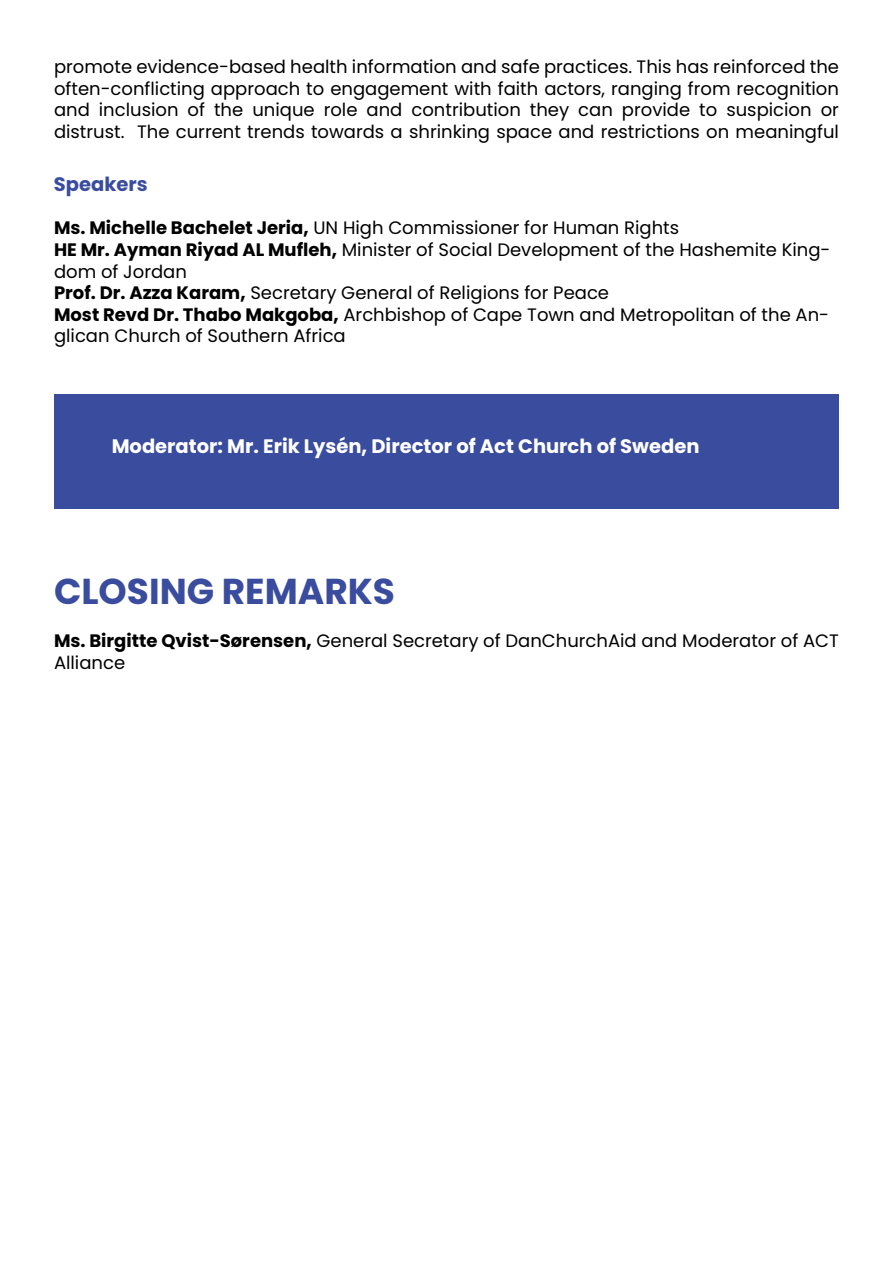
<style>
.page{position:relative;width:893px;height:1263px;background:#fff}
.page>*{position:absolute;margin:0;border:0;box-sizing:border-box;transform-origin:0 0}
.t1{font:700 36px "Poppins";color:#3a4c9e}
.t2{font:700 19.5px "Poppins";color:#fff}
.t3{font:700 19.5px "Poppins";color:#3a4c9e}
.t4{font:18px/21.6px "Poppins";color:#000}
.s1{font-weight:700}
</style>
<div class="page">
<div style="left:54px;top:394px;width:785px;height:115px;background:#3a4c9e"></div>
<p class="t4" style="left:54px;top:56px;width:786px;text-align:justify">promote evidence-based health information and safe practices. This has reinforced the often-conflicting approach to engagement with faith actors, ranging from recognition and inclusion of the unique role and contribution they can provide to suspicion or distrust. The current trends towards a shrinking space and restrictions on meaningful</p>
<p class="t3" style="left:54px;top:173px;width:95px">Speakers</p>
<p class="t4" style="left:54px;top:217px;width:778px"><span class="s1">Ms. Michelle Bachelet Jeria,</span> UN High Commissioner for Human Rights<br><span class="s1">HE Mr. Ayman Riyad AL Mufleh,</span> Minister of Social Development of the Hashemite King&shy;dom of Jordan<br><span class="s1">Prof. Dr. Azza Karam,</span> Secretary General of Religions for Peace<br><span class="s1">Most Revd Dr. Thabo Makgoba,</span> Archbishop of Cape Town and Metropolitan of the An&shy;glican Church of Southern Africa</p>
<p class="t2" style="left:112px;top:435px;width:589px">Moderator: Mr. Erik Lysén, Director of Act Church of Sweden</p>
<h1 class="t1" style="left:54px;top:570px;width:343px">CLOSING REMARKS</h1>
<p class="t4" style="left:54px;top:630px;width:786px"><span class="s1">Ms. Birgitte Qvist-Sørensen,</span> General Secretary of DanChurchAid and Moderator of ACT<br>Alliance</p>
</div>
